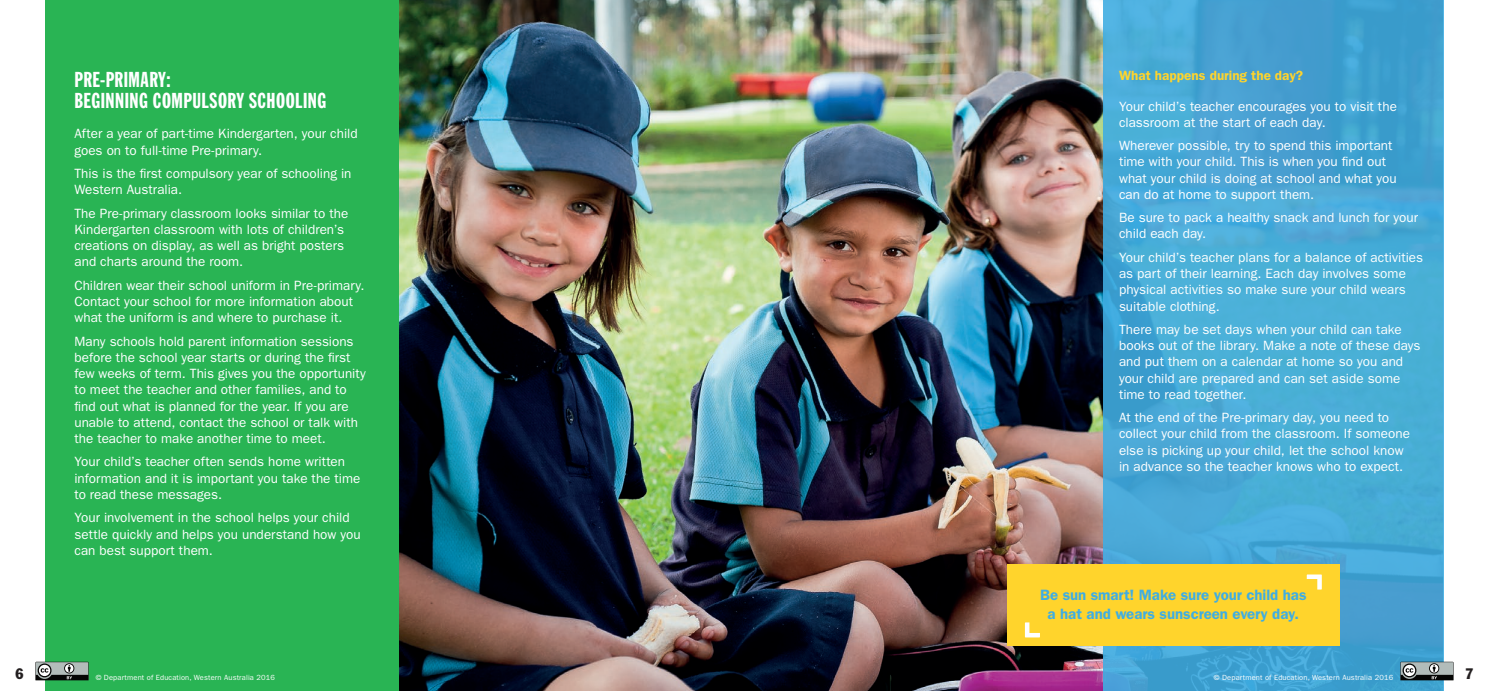
<style>
.page{position:relative;width:1489px;height:691px;background:#fff}
.page>*{position:absolute;margin:0;border:0;box-sizing:border-box;transform-origin:0 0}
.t1{font:21.25px/21.2px "Franklin Gothic Extra Cond";letter-spacing:.025em;color:#fff}
.t2{font:600 15px/18.8px "ITC Franklin Gothic Std";letter-spacing:-.005em;color:#40ade2;text-align:center}
.t3{font:condensed 15px "Franklin Gothic";color:#231f20}
.t4{font:13.5px/16.2px "ITC Franklin Gothic Std";color:#fff}
.t5{font:600 13.5px "ITC Franklin Gothic Std";letter-spacing:.005em;color:#ffd42c}
.t6{font:7.5px "ITC Franklin Gothic Std";letter-spacing:.02em;color:#fff}
</style>
<div class="page">
<div style="left:45px;top:0;width:354px;height:691px;background:#29b454"></div>
<img style="left:399px;top:0;width:703px;height:691px">
<svg style="left:1102px;top:0;width:341px;height:691px;background:#47a7d4"></svg>
<div style="left:1007px;top:565px;width:332px;height:81px;background:#ffd42c"></div>
<svg style="left:1024px;top:622px;width:15px;height:15px"></svg>
<svg style="left:1306px;top:574px;width:15px;height:16px"></svg>
<svg style="left:35px;top:662px;width:54px;height:18px"></svg>
<svg style="left:1400px;top:662px;width:53px;height:18px"></svg>
<h1 class="t1" style="left:74px;top:69px;width:253px">PRE-PRIMARY:<br>BEGINNING COMPULSORY SCHOOLING</h1>
<p class="t4" style="left:74px;top:126px;width:284px">After a year of part-time Kindergarten, your child goes on to full-time Pre-primary.</p>
<p class="t4" style="left:74px;top:165px;width:278px">This is the first compulsory year of schooling in<br>Western Australia.</p>
<p class="t4" style="left:74px;top:205px;width:275px">The Pre-primary classroom looks similar to the Kindergarten classroom with lots of children’s creations on display, as well as bright posters and charts around the room.</p>
<p class="t4" style="left:74px;top:277px;width:291px">Children wear their school uniform in Pre-primary.<br>Contact your school for more information about what the uniform is and where to purchase it.</p>
<p class="t4" style="left:74px;top:333px;width:293px">Many schools hold parent information sessions before the school year starts or during the first few weeks of term. This gives you the opportunity to meet the teacher and other families, and to find out what is planned for the year. If you are unable to attend, contact the school or talk with the teacher to make another time to meet.</p>
<p class="t4" style="left:74px;top:454px;width:287px">Your child’s teacher often sends home written information and it is important you take the time to read these messages.</p>
<p class="t4" style="left:74px;top:510px;width:287px">Your involvement in the school helps your child settle quickly and helps you understand how you can best support them.</p>
<p class="t5" style="left:1118px;top:67px;width:186px">What happens during the day?</p>
<p class="t4" style="left:1118px;top:98px;width:279px">Your child’s teacher encourages you to visit the classroom at the start of each day.</p>
<p class="t4" style="left:1118px;top:137px;width:279px">Wherever possible, try to spend this important time with your child. This is when you find out what your child is doing at school and what you can do at home to support them.</p>
<p class="t4" style="left:1118px;top:210px;width:300px">Be sure to pack a healthy snack and lunch for your child each day.</p>
<p class="t4" style="left:1118px;top:249px;width:305px">Your child’s teacher plans for a balance of activities as part of their learning. Each day involves some physical activities so make sure your child wears suitable clothing.</p>
<p class="t4" style="left:1118px;top:321px;width:303px">There may be set days when your child can take books out of the library. Make a note of these days and put them on a calendar at home so you and your child are prepared and can set aside some time to read together.</p>
<p class="t4" style="left:1118px;top:410px;width:292px">At the end of the Pre-primary day, you need to collect your child from the classroom. If someone else is picking up your child, let the school know in advance so the teacher knows who to expect.</p>
<p class="t2" style="left:1040px;top:586px;width:268px">Be sun smart! Make sure your child has a hat and wears sunscreen every day.</p>
<p class="t3" style="left:15px;top:665px;width:10px">6</p>
<p class="t6" style="left:96px;top:673px;width:181px">© Department of Education, Western Australia 2016</p>
<p class="t6" style="left:1213px;top:673px;width:181px">© Department of Education, Western Australia 2016</p>
<p class="t3" style="left:1465px;top:665px;width:10px">7</p>
</div>
